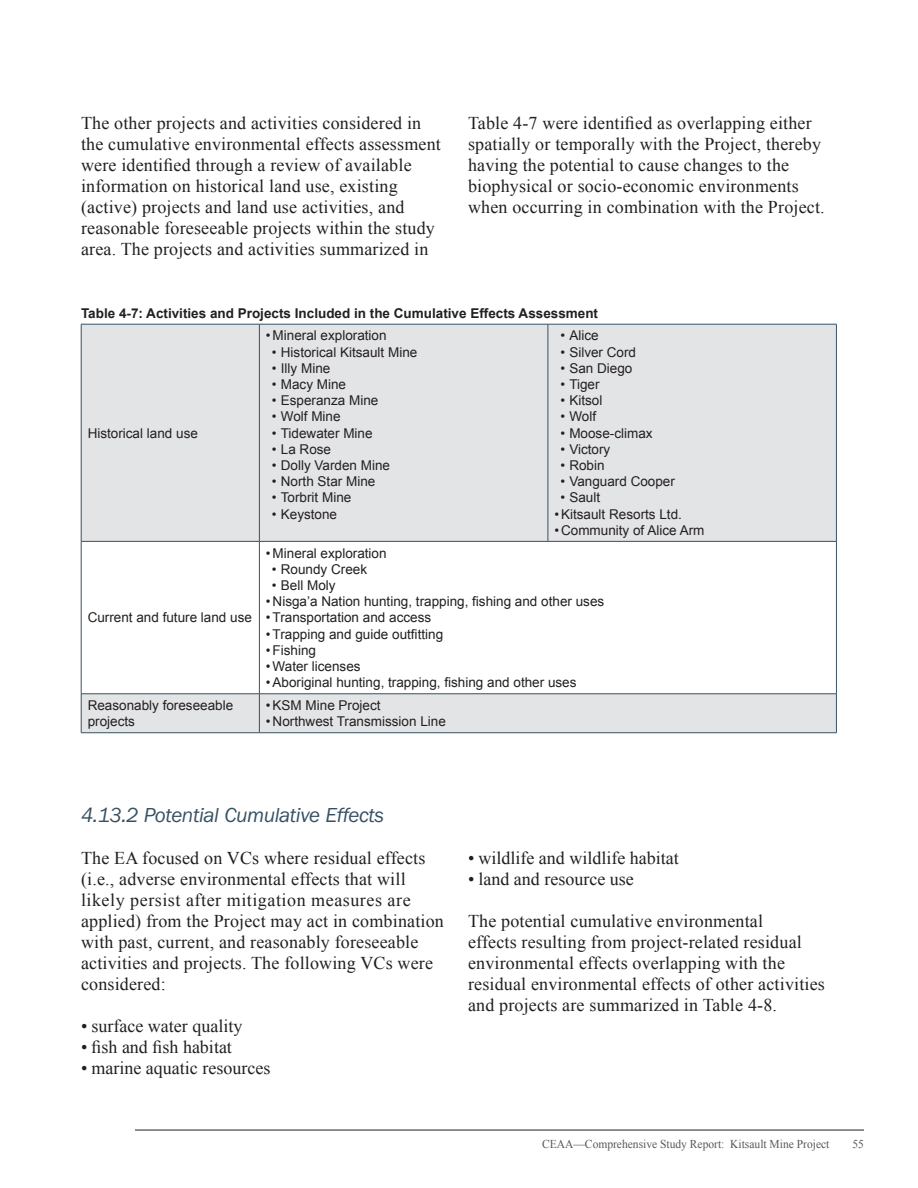
<style>
.page{position:relative;width:918px;height:1188px;background:#fff}
.page>*{position:absolute;margin:0;border:0;box-sizing:border-box;transform-origin:0 0}
.H3_section_1{font:italic 21px "ITC Franklin Gothic Std";letter-spacing:-.02em;color:#375164}
.Body{font:18px/21px "Times New Roman";letter-spacing:.01em;color:#231f20}
.Table_Body{font:13.5px/16.2px "Arial";color:#231f20}
.Body-2{font:700 13.5px "Arial";color:#231f20}
.t1{font:12px "Times New Roman";color:#57585a;scale:.96 1}
</style>
<div class="page">
<hr style="left:135px;top:1130px;width:729px;height:1px;background:#231f20">
<svg style="left:82px;top:325px;width:754px;height:407px;fill:#e3e4e6"></svg>
<hr style="left:81px;top:324px;width:1px;height:217px;background:#375164">
<hr style="left:259px;top:324px;width:1px;height:217px;background:#375164">
<hr style="left:548px;top:324px;width:1px;height:217px;background:#375164">
<hr style="left:836px;top:324px;width:1px;height:217px;background:#375164">
<hr style="left:81px;top:541px;width:1px;height:153px;background:#375164">
<hr style="left:259px;top:542px;width:1px;height:152px;background:#375164">
<hr style="left:836px;top:541px;width:1px;height:153px;background:#375164">
<hr style="left:81px;top:694px;width:1px;height:39px;background:#375164">
<hr style="left:81px;top:694px;width:178px;height:1px;background:#375164">
<hr style="left:259px;top:694px;width:289px;height:1px;background:#375164">
<hr style="left:548px;top:694px;width:289px;height:1px;background:#375164">
<hr style="left:259px;top:694px;width:1px;height:39px;background:#375164">
<hr style="left:836px;top:694px;width:1px;height:39px;background:#375164">
<hr style="left:81px;top:324px;width:178px;height:1px;background:#375164">
<hr style="left:259px;top:324px;width:289px;height:1px;background:#375164">
<hr style="left:548px;top:324px;width:289px;height:1px;background:#375164">
<hr style="left:81px;top:541px;width:178px;height:1px;background:#375164">
<hr style="left:259px;top:541px;width:289px;height:1px;background:#375164">
<hr style="left:548px;top:541px;width:288px;height:1px;background:#375164">
<hr style="left:81px;top:732px;width:178px;height:1px;background:#375164">
<hr style="left:259px;top:732px;width:289px;height:1px;background:#375164">
<hr style="left:548px;top:732px;width:289px;height:1px;background:#375164">
<p class="Body" style="left:81px;top:112px;width:361px">The other projects and activities considered in the cumulative environmental effects assessment were identified through a review of available information on historical land use, existing (active) projects and land use activities, and reasonable foreseeable projects within the study area. The projects and activities summarized in</p>
<p class="Body" style="left:468px;top:112px;width:358px">Table 4-7 were identified as overlapping either spatially or temporally with the Project, thereby having the potential to cause changes to the biophysical or socio-economic environments when occurring in combination with the Project.</p>
<p class="Body-2" style="left:81px;top:306px;width:519px">Table 4-7: Activities and Projects Included in the Cumulative Effects Assessment</p>
<p class="Table_Body" style="left:88px;top:425px;width:112px">Historical land use</p>
<p class="Table_Body" style="left:88px;top:610px;width:166px">Current and future land use</p>
<p class="Table_Body" style="left:266px;top:328px;width:122px">• Mineral exploration</p>
<p class="Table_Body" style="left:272px;top:344px;width:147px">• Historical Kitsault Mine</p>
<p class="Table_Body" style="left:272px;top:360px;width:60px">• Illy Mine</p>
<p class="Table_Body" style="left:272px;top:376px;width:76px">• Macy Mine</p>
<p class="Table_Body" style="left:272px;top:392px;width:108px">• Esperanza Mine</p>
<p class="Table_Body" style="left:272px;top:409px;width:70px">• Wolf Mine</p>
<p class="Table_Body" style="left:272px;top:425px;width:102px">• Tidewater Mine</p>
<p class="Table_Body" style="left:272px;top:441px;width:61px">• La Rose</p>
<p class="Table_Body" style="left:272px;top:457px;width:120px">• Dolly Varden Mine</p>
<p class="Table_Body" style="left:272px;top:473px;width:105px">• North Star Mine</p>
<p class="Table_Body" style="left:272px;top:490px;width:81px">• Torbrit Mine</p>
<p class="Table_Body" style="left:272px;top:506px;width:67px">• Keystone</p>
<p class="Table_Body" style="left:560px;top:328px;width:40px">• Alice</p>
<p class="Table_Body" style="left:560px;top:344px;width:77px">• Silver Cord</p>
<p class="Table_Body" style="left:560px;top:360px;width:74px">• San Diego</p>
<p class="Table_Body" style="left:560px;top:376px;width:41px">• Tiger</p>
<p class="Table_Body" style="left:560px;top:392px;width:44px">• Kitsol</p>
<p class="Table_Body" style="left:560px;top:409px;width:37px">• Wolf</p>
<p class="Table_Body" style="left:560px;top:425px;width:94px">• Moose-climax</p>
<p class="Table_Body" style="left:560px;top:441px;width:52px">• Victory</p>
<p class="Table_Body" style="left:560px;top:457px;width:46px">• Robin</p>
<p class="Table_Body" style="left:560px;top:473px;width:116px">• Vanguard Cooper</p>
<p class="Table_Body" style="left:560px;top:490px;width:41px">• Sault</p>
<p class="Table_Body" style="left:554px;top:506px;width:129px">•Kitsault Resorts Ltd.</p>
<p class="Table_Body" style="left:554px;top:522px;width:152px">• Community of Alice Arm</p>
<p class="Table_Body" style="left:266px;top:545px;width:122px">• Mineral exploration</p>
<p class="Table_Body" style="left:272px;top:561px;width:97px">• Roundy Creek</p>
<p class="Table_Body" style="left:272px;top:577px;width:65px">• Bell Moly</p>
<p class="Table_Body" style="left:266px;top:593px;width:340px">• Nisga’a Nation hunting, trapping, fishing and other uses</p>
<p class="Table_Body" style="left:266px;top:610px;width:167px">•Transportation and access</p>
<p class="Table_Body" style="left:266px;top:626px;width:179px">•Trapping and guide outfitting</p>
<p class="Table_Body" style="left:266px;top:642px;width:52px">•Fishing</p>
<p class="Table_Body" style="left:266px;top:658px;width:96px">•Water licenses</p>
<p class="Table_Body" style="left:266px;top:674px;width:312px">•Aboriginal hunting, trapping, fishing and other uses</p>
<p class="Table_Body" style="left:88px;top:697px;width:147px">Reasonably foreseeable projects</p>
<p class="Table_Body" style="left:266px;top:697px;width:116px">•KSM Mine Project</p>
<p class="Table_Body" style="left:266px;top:713px;width:182px">• Northwest Transmission Line</p>
<p class="H3_section_1" style="left:81px;top:803px;width:305px">4.13.2 Potential Cumulative Effects</p>
<p class="Body" style="left:81px;top:847px;width:364px">The EA focused on VCs where residual effects (i.e., adverse environmental effects that will likely persist after mitigation measures are applied) from the Project may act in combination with past, current, and reasonably foreseeable activities and projects. The following VCs were considered:</p>
<p class="Body" style="left:81px;top:1015px;width:163px">• surface water quality</p>
<p class="Body" style="left:81px;top:1036px;width:153px">• fish and fish habitat</p>
<p class="Body" style="left:81px;top:1057px;width:191px">• marine aquatic resources</p>
<p class="Body" style="left:468px;top:847px;width:212px">• wildlife and wildlife habitat</p>
<p class="Body" style="left:468px;top:868px;width:167px">• land and resource use</p>
<p class="Body" style="left:468px;top:910px;width:358px">The potential cumulative environmental<br>effects resulting from project-related residual environmental effects overlapping with the residual environmental effects of other activities and projects are summarized in Table 4-8.</p>
<p class="t1" style="left:542px;top:1136px;width:301px">CEAA—Comprehensive Study Report: Kitsault Mine Project</p>
<p class="t1" style="left:853px;top:1136px;width:13px">55</p>
</div>
